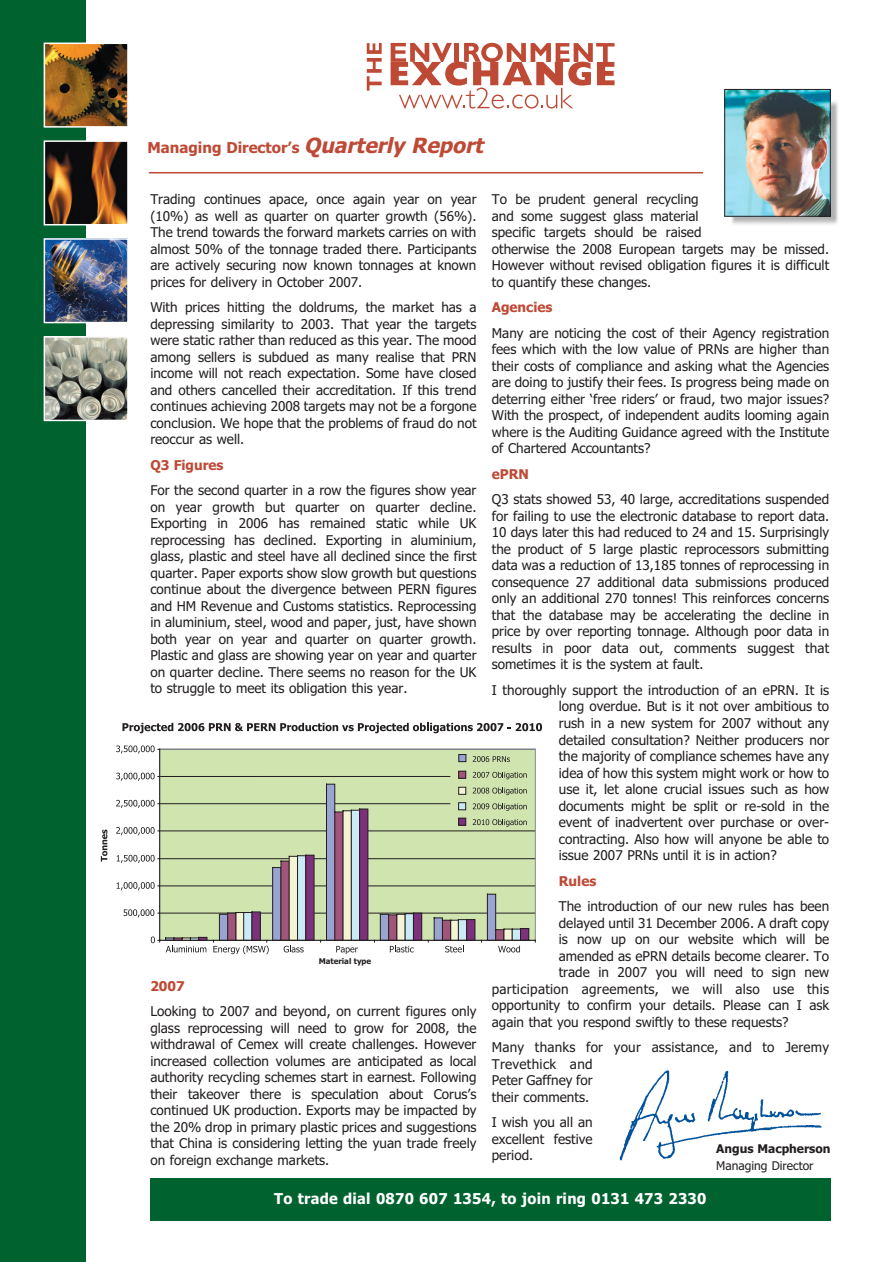
<style>
.page{position:relative;width:893px;height:1262px;background:#fff}
.page>*{position:absolute;margin:0;border:0;box-sizing:border-box;transform-origin:0 0}
.t1{font:700 15px "Tahoma";letter-spacing:.02em;color:#fff}
.t2{font:700 15px "Tahoma";color:#be4a36}
.t3{font:13.5px/16.5px "Tahoma";color:#231f20;text-align:justify}
.t4{font:13.5px "Tahoma";letter-spacing:.02em;color:#231f20}
.t5{font:700 13.5px "Tahoma";color:#be4a36}
.t6{font:12px "Tahoma";color:#231f20}
.t7{font:700 12px "Tahoma";color:#231f20}
.t8{font:700 7.95px "Tahoma";color:#231f20}
.s1{font-style:italic;font-size:21px}
</style>
<div class="page">
<div style="left:0;top:0;width:86px;height:1262px;background:#00622f"></div>
<img style="left:47px;top:46px;width:79px;height:79px">
<div style="left:44px;top:43px;width:85px;height:85px;border:2px solid #fff"></div>
<img style="left:47px;top:143px;width:79px;height:79px">
<div style="left:44px;top:140px;width:85px;height:85px;border:2px solid #fff"></div>
<img style="left:47px;top:339px;width:79px;height:79px">
<div style="left:44px;top:336px;width:85px;height:85px;border:2px solid #fff"></div>
<img style="left:47px;top:241px;width:79px;height:79px">
<div style="left:44px;top:238px;width:85px;height:85px;border:2px solid #fff"></div>
<div style="left:150px;top:1178px;width:680px;height:42px;background:#00622f"></div>
<hr style="left:149px;top:172px;width:554px;height:1px;background:#be4a36">
<img style="left:731px;top:89px;width:107px;height:136px">
<img style="left:726px;top:91px;width:102px;height:124px">
<div style="left:724px;top:89px;width:106px;height:128px;border:1px solid #231f20"></div>
<svg style="left:367px;top:43px;width:14px;height:48px"></svg>
<svg style="left:390px;top:43px;width:224px;height:66px"></svg>
<svg style="left:101px;top:829px;width:6px;height:32px"></svg>
<hr style="left:535px;top:749px;width:1px;height:191px;background:#878f96">
<svg style="left:158px;top:749px;width:377px;height:193px;background:#becaa6"></svg>
<svg style="left:122px;top:723px;width:420px;height:10px"></svg>
<svg style="left:151px;top:936px;width:4px;height:7px"></svg>
<svg style="left:123px;top:909px;width:31px;height:8px"></svg>
<svg style="left:117px;top:882px;width:38px;height:8px"></svg>
<svg style="left:117px;top:855px;width:38px;height:8px"></svg>
<svg style="left:116px;top:827px;width:39px;height:8px"></svg>
<svg style="left:116px;top:800px;width:39px;height:8px"></svg>
<svg style="left:116px;top:772px;width:39px;height:9px"></svg>
<svg style="left:116px;top:745px;width:39px;height:8px"></svg>
<svg style="left:165px;top:937px;width:42px;height:15px"></svg>
<svg style="left:213px;top:945px;width:56px;height:9px"></svg>
<svg style="left:283px;top:945px;width:21px;height:7px"></svg>
<svg style="left:336px;top:946px;width:22px;height:8px"></svg>
<svg style="left:390px;top:945px;width:23px;height:7px"></svg>
<svg style="left:445px;top:945px;width:17px;height:7px"></svg>
<svg style="left:498px;top:945px;width:22px;height:7px"></svg>
<div style="left:459px;top:754px;width:7px;height:7px;background:#9aa4d2"></div>
<div style="left:458px;top:754px;width:8px;height:8px;border:1px solid #231f20"></div>
<svg style="left:473px;top:756px;width:37px;height:6px"></svg>
<svg style="left:473px;top:771px;width:53px;height:8px"></svg>
<svg style="left:473px;top:787px;width:53px;height:8px"></svg>
<svg style="left:473px;top:803px;width:53px;height:8px"></svg>
<svg style="left:473px;top:819px;width:53px;height:7px"></svg>
<div style="left:458px;top:771px;width:8px;height:7px;background:#a1557a"></div>
<div style="left:458px;top:771px;width:8px;height:7px;border:1px solid #231f20"></div>
<div style="left:458px;top:787px;width:8px;height:7px;background:#f4f4d5"></div>
<div style="left:458px;top:787px;width:8px;height:7px;border:1px solid #231f20"></div>
<div style="left:458px;top:802px;width:7px;height:7px;background:#caeaf5"></div>
<div style="left:458px;top:802px;width:8px;height:8px;border:1px solid #231f20"></div>
<div style="left:458px;top:818px;width:8px;height:7px;background:#7d317c"></div>
<div style="left:458px;top:817px;width:8px;height:8px;border:1px solid #231f20"></div>
<img style="left:619px;top:1070px;width:203px;height:91px">
<p class="t2" style="left:147px;top:141px;width:341px">Managing Director’s <span class="s1">Quarterly Report</span></p>
<p class="t3" style="left:150px;top:192px;width:328px">Trading continues apace, once again year on year (10%) as well as quarter on quarter growth (56%).<br>The trend towards the forward markets carries on with almost 50% of the tonnage traded there. Participants are actively securing now known tonnages at known prices for delivery in October 2007.</p>
<p class="t3" style="left:150px;top:300px;width:328px">With prices hitting the doldrums, the market has a depressing similarity to 2003. That year the targets were static rather than reduced as this year. The mood among sellers is subdued as many realise that PRN income will not reach expectation. Some have closed and others cancelled their accreditation. If this trend continues achieving 2008 targets may not be a forgone conclusion. We hope that the problems of fraud do not reoccur as well.</p>
<p class="t5" style="left:150px;top:459px;width:75px">Q3 Figures</p>
<p class="t3" style="left:150px;top:483px;width:328px">For the second quarter in a row the figures show year on year growth but quarter on quarter decline.<br>Exporting in 2006 has remained static while UK reprocessing has declined. Exporting in aluminium, glass, plastic and steel have all declined since the first quarter. Paper exports show slow growth but questions continue about the divergence between PERN figures and HM Revenue and Customs statistics. Reprocessing in aluminium, steel, wood and paper, just, have shown both year on year and quarter on quarter growth.<br>Plastic and glass are showing year on year and quarter on quarter decline. There seems no reason for the UK to struggle to meet its obligation this year.</p>
<p class="t3" style="left:492px;top:192px;width:339px;text-align:left">To be prudent general recycling<br>and some suggest glass material<br>specific targets should be raised<br>otherwise the 2008 European targets may be missed.<br>However without revised obligation figures it is difficult to quantify these changes.</p>
<p class="t5" style="left:492px;top:302px;width:62px">Agencies</p>
<p class="t3" style="left:492px;top:326px;width:339px">Many are noticing the cost of their Agency registration fees which with the low value of PRNs are higher than their costs of compliance and asking what the Agencies are doing to justify their fees. Is progress being made on deterring either ‘free riders’ or fraud, two major issues?<br>With the prospect, of independent audits looming again where is the Auditing Guidance agreed with the Institute of Chartered Accountants?</p>
<p class="t5" style="left:492px;top:468px;width:39px">ePRN</p>
<p class="t3" style="left:492px;top:492px;width:339px">Q3 stats showed 53, 40 large, accreditations suspended for failing to use the electronic database to report data.<br>10 days later this had reduced to 24 and 15. Surprisingly the product of 5 large plastic reprocessors submitting data was a reduction of 13,185 tonnes of reprocessing in consequence 27 additional data submissions produced only an additional 270 tonnes! This reinforces concerns that the database may be accelerating the decline in price by over reporting tonnage. Although poor data in results in poor data out, comments suggest that sometimes it is the system at fault.</p>
<p class="t3" style="left:558px;top:683px;width:272px;text-indent:-67px">I thoroughly support the introduction of an ePRN. It is long overdue. But is it not over ambitious to rush in a new system for 2007 without any detailed consultation? Neither producers nor the majority of compliance schemes have any idea of how this system might work or how to use it, let alone crucial issues such as how documents might be split or re-sold in the event of inadvertent over purchase or over&shy;contracting. Also how will anyone be able to issue 2007 PRNs until it is in action?</p>
<p class="t5" style="left:558px;top:875px;width:39px">Rules</p>
<p class="t3" style="left:558px;top:899px;width:272px">The introduction of our new rules has been</p>
<p class="t3" style="left:558px;top:915px;width:272px">delayed until 31 December 2006. A draft copy</p>
<p class="t3" style="left:558px;top:932px;width:272px">is now up on our website which will be</p>
<p class="t3" style="left:558px;top:948px;width:272px">amended as ePRN details become clearer. To</p>
<p class="t3" style="left:558px;top:965px;width:272px">trade in 2007 you will need to sign new</p>
<p class="t4" style="left:492px;top:983px;width:339px">participation agreements, we will also use this</p>
<p class="t3" style="left:492px;top:998px;width:339px">opportunity to confirm your details. Please can I ask</p>
<p class="t3" style="left:492px;top:1014px;width:298px">again that you respond swiftly to these requests?</p>
<p class="t3" style="left:492px;top:1040px;width:339px;text-align:left">Many thanks for your assistance, and to Jeremy<br>Trevethick and<br>Peter Gaffney for<br>their comments.</p>
<p class="t3" style="left:492px;top:1115px;width:102px">I wish you all an excellent festive period.</p>
<p class="t8" style="left:319px;top:958px;width:54px">Material type</p>
<p class="t5" style="left:150px;top:980px;width:36px">2007</p>
<p class="t3" style="left:150px;top:1004px;width:328px">Looking to 2007 and beyond, on current figures only glass reprocessing will need to grow for 2008, the withdrawal of Cemex will create challenges. However increased collection volumes are anticipated as local authority recycling schemes start in earnest. Following their takeover there is speculation about Corus’s continued UK production. Exports may be impacted by the 20% drop in primary plastic prices and suggestions that China is considering letting the yuan trade freely on foreign exchange markets.</p>
<p class="t1" style="left:274px;top:1192px;width:434px">To trade dial 0870 607 1354, to join ring 0131 473 2330</p>
<p class="t7" style="left:716px;top:1143px;width:116px">Angus Macpherson</p>
<p class="t6" style="left:716px;top:1160px;width:99px">Managing Director</p>
</div>
